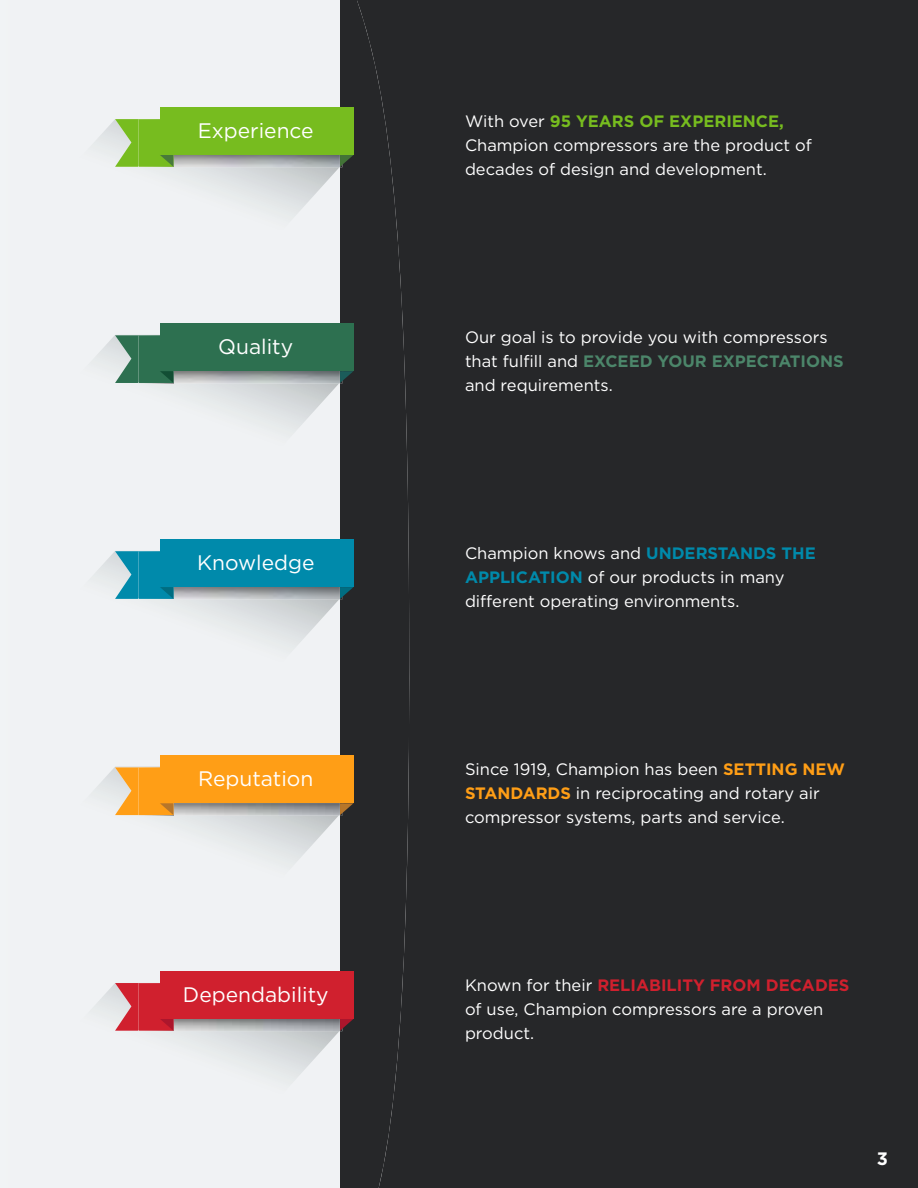
<style>
.page{position:relative;width:918px;height:1188px;background:#262729}
.page>*{position:absolute;margin:0;border:0;box-sizing:border-box;transform-origin:0 0}
.t1{font:21px "Gotham";color:#fff}
.t2{font:700 18px "Gotham";color:#fff}
.t3{font:16.5px/24px "Gotham";color:#fff}
.s1{font-weight:700;color:#77bc1f}
.s2{font-weight:700;color:#4c866a}
.s3{font-weight:700;color:#008aab}
.s4{font-weight:700;color:#ff9e16}
.s5{font-weight:700;color:#d0202e}
</style>
<div class="page">
<svg style="left:340px;top:1px;width:70px;height:1187px"></svg>
<div style="left:0;top:0;width:340px;height:1188px;background:#f0f2f4"></div>
<svg style="left:97px;top:335px;width:256px;height:111px"></svg>
<div style="left:160px;top:324px;width:193px;height:47px;background:#2d7050"></div>
<svg style="left:96px;top:551px;width:257px;height:111px"></svg>
<div style="left:160px;top:539px;width:193px;height:48px;background:#008aab"></div>
<svg style="left:97px;top:767px;width:256px;height:110px"></svg>
<div style="left:160px;top:756px;width:193px;height:47px;background:#ff9e16"></div>
<svg style="left:96px;top:983px;width:257px;height:111px"></svg>
<div style="left:160px;top:971px;width:193px;height:48px;background:#d0202e"></div>
<svg style="left:96px;top:119px;width:257px;height:111px"></svg>
<div style="left:160px;top:107px;width:193px;height:48px;background:#77bc1f"></div>
<p class="t1" style="left:198px;top:117px;width:118px">Experience</p>
<p class="t1" style="left:218px;top:333px;width:76px">Quality</p>
<p class="t1" style="left:197px;top:549px;width:119px">Knowledge</p>
<p class="t1" style="left:198px;top:765px;width:117px">Reputation</p>
<p class="t1" style="left:183px;top:981px;width:147px">Dependability</p>
<p class="t3" style="left:465px;top:109px;width:348px">With over <span class="s1">95 YEARS OF EXPERIENCE,<br></span>Champion compressors are the product of decades of design and development.</p>
<p class="t3" style="left:465px;top:325px;width:380px">Our goal is to provide you with compressors that fulfill and <span class="s2">EXCEED YOUR EXPECTATIONS </span>and requirements.</p>
<p class="t3" style="left:465px;top:541px;width:352px">Champion knows and <span class="s3">UNDERSTANDS THE<br>APPLICATION</span> of our products in many different operating environments.</p>
<p class="t3" style="left:465px;top:757px;width:382px">Since 1919, Champion has been <span class="s4">SETTING NEW<br>STANDARDS</span> in reciprocating and rotary air compressor systems, parts and service.</p>
<p class="t3" style="left:465px;top:973px;width:386px">Known for their <span class="s5">RELIABILITY FROM DECADES </span>of use, Champion compressors are a proven product.</p>
<p class="t2" style="left:877px;top:1147px;width:13px">3</p>
</div>
